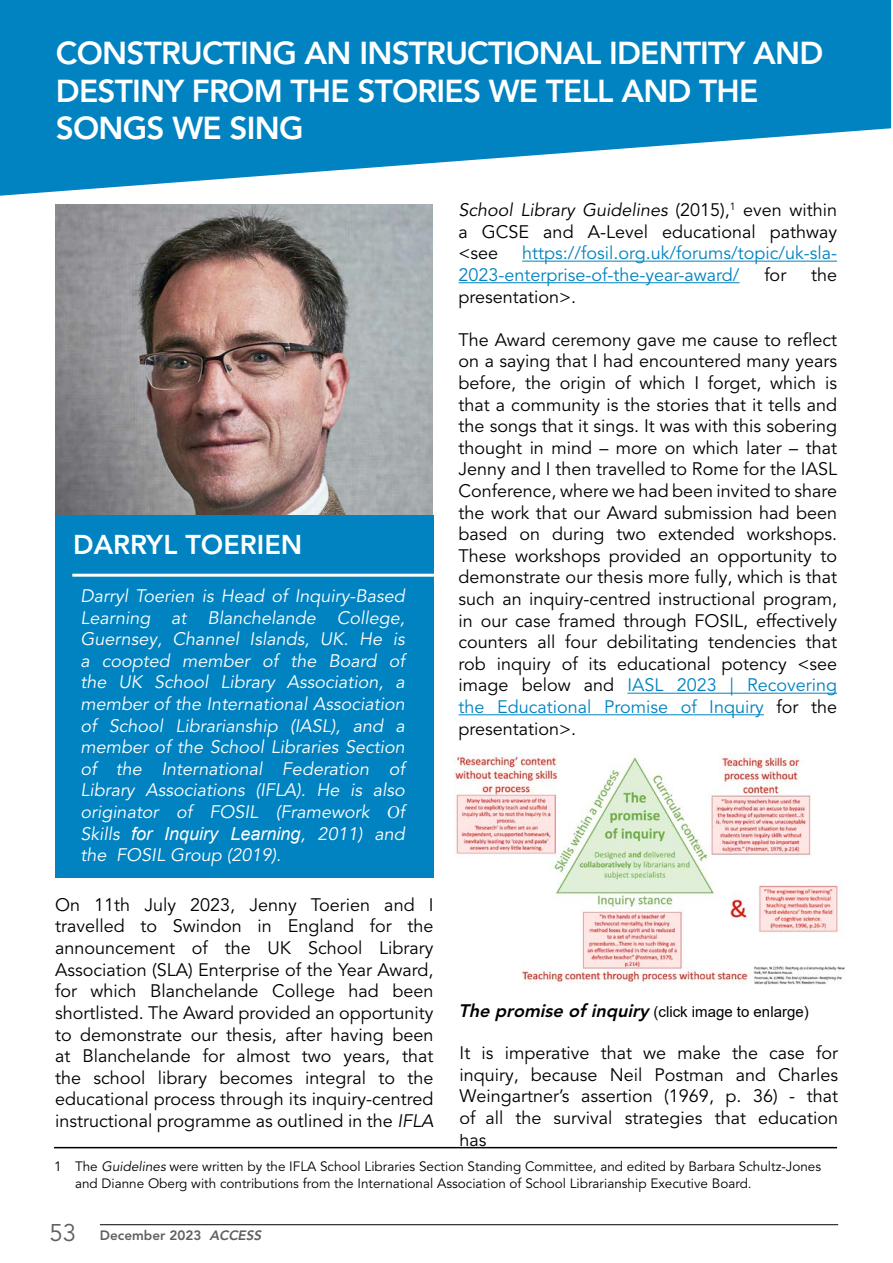
<style>
.page{position:relative;width:893px;height:1263px;background:#fff}
.page>*{position:absolute;margin:0;border:0;box-sizing:border-box;transform-origin:0 0}
.t1{font:800 31.5px/37.5px "Avenir LT Pro";letter-spacing:-.025em;color:#fff}
.t2{font:800 27px "Avenir LT Pro";color:#fff}
.t3{font:18px/21.6px "Avenir LT Pro";color:#000;text-align:justify}
.t4{font:italic 18px/21.6px "Avenir LT Pro";color:#fff;text-align:justify}
.t5{font:18px/21.6px "Avenir LT Pro";color:#0083c0}
.t6{font:italic 18px "Arial";color:#fff}
.t7{font:15px "Arial";color:#000}
.t8{font:13.5px/16.5px "Avenir LT Pro";color:#000}
.t9{font:800 13.5px "Avenir LT Pro";color:#5f6062}
.s1{font-style:italic}
.s2{color:#0083c0}
.s3{font-family:"Minion Pro"}
.s4{font-family:"Avenir LT Pro"}
.s5{font-family:"Avenir LT Pro";font-weight:800;font-style:italic;font-size:18px}
.s6{font-weight:400;font-size:24px}
</style>
<div class="page">
<hr style="left:100px;top:1224px;width:738px;height:1px;background:#000">
<svg style="left:0;top:0;width:891px;height:196px;fill:#0083c0"></svg>
<img style="left:55px;top:204px;width:378px;height:311px">
<div style="left:55px;top:515px;width:379px;height:363px;background:#0083c0"></div>
<hr style="left:72px;top:574px;width:374px;height:3px;background:#fff">
<hr style="left:54px;top:1147px;width:783px;height:1px;background:#000">
<hr style="left:522px;top:261px;width:315px;height:1px;background:#0083c0">
<hr style="left:459px;top:282px;width:281px;height:1px;background:#0083c0">
<hr style="left:627px;top:693px;width:210px;height:1px;background:#0083c0">
<hr style="left:459px;top:714px;width:305px;height:1px;background:#0083c0">
<img style="left:454px;top:753px;width:391px;height:232px">
<h1 class="t1" style="left:56px;top:35px;width:769px">CONSTRUCTING AN INSTRUCTIONAL IDENTITY AND<br>DESTINY FROM THE STORIES WE TELL AND THE<br>SONGS WE SING</h1>
<p class="t3" style="left:459px;top:199px;width:380px"><span class="s1">School Library Guidelines</span> (2015),<sup>1</sup> even within a GCSE and A-Level educational pathway &lt;see</p>
<p class="t5" style="left:459px;top:243px;width:380px;text-indent:64px">https://fosil.org.uk/forums/topic/uk-sla-<br>2023-enterprise-of-the-year-award/</p>
<p class="t3" style="left:764px;top:264px;width:23px">for</p>
<p class="t3" style="left:811px;top:264px;width:28px">the</p>
<p class="t3" style="left:459px;top:286px;width:119px">presentation&gt;.</p>
<p class="t3" style="left:459px;top:329px;width:380px">The Award ceremony gave me cause to reflect on a saying that I had encountered many years before, the origin of which I forget, which is that a community is the stories that it tells and the songs that it sings. It was with this sobering thought in mind – more on which later – that Jenny and I then travelled to Rome for the IASL Conference, where we had been invited to share the work that our Award submission had been based on during two extended workshops.<br>These workshops provided an opportunity to demonstrate our thesis more fully, which is that such an inquiry-centred instructional program, in our case framed through FOSIL, effectively counters all four debilitating tendencies that rob inquiry of its educational potency &lt;see image below and <span class="s2">IASL 2023 | Recovering the Educational Promise of Inquiry</span> for the presentation&gt;.</p>
<h2 class="t2" style="left:73px;top:528px;width:231px">DARRYL TOERIEN</h2>
<p class="t4" style="left:80px;top:585px;width:326px">Darryl Toerien is Head of Inquiry-Based Learning at Blanchelande College, Guernsey, Channel Islands, UK. He is a coopted member of the Board of the UK School Library Association, a member of the International Association of School Librarianship (IASL), and a member of the School Libraries Section of the International Federation of Library Associations (IFLA). He is also originator of FOSIL (Framework <span class="s3">O</span>f</p>
<p class="t6" style="left:80px;top:822px;width:326px"><span class="s4">Skills</span> for Inquiry Learning<span class="s4">, 2011) and</span></p>
<p class="t4" style="left:80px;top:844px;width:202px">the FOSIL Group (2019).</p>
<p class="t3" style="left:55px;top:894px;width:380px">On 11th July 2023, Jenny Toerien and I travelled to Swindon in England for the announcement of the UK School Library Association (SLA) Enterprise of the Year Award, for which Blanchelande College had been shortlisted. The Award provided an opportunity to demonstrate our thesis, after having been at Blanchelande for almost two years, that the school library becomes integral to the educational process through its inquiry-centred instructional programme as outlined in the <span class="s1">IFLA</span></p>
<p class="t8" style="left:75px;top:1159px;width:748px;text-indent:-21px">1 The <span class="s1">Guidelines</span> were written by the IFLA School Libraries Section Standing Committee, and edited by Barbara Schultz-Jones and Dianne Oberg with contributions from the International Association of School Librarianship Executive Board.</p>
<p class="t7" style="left:459px;top:1001px;width:352px"><span class="s5">The promise ofinquiry</span> (click image to enlarge)</p>
<p class="t3" style="left:460px;top:1042px;width:380px">It is imperative that we make the case for inquiry, because Neil Postman and Charles Weingartner’s assertion (1969, p. 36) - that of all the survival strategies that education has</p>
<p class="t9" style="left:49px;top:1227px;width:216px"><span class="s6">53</span> December 2023 <span class="s1">ACCESS</span></p>
</div>
